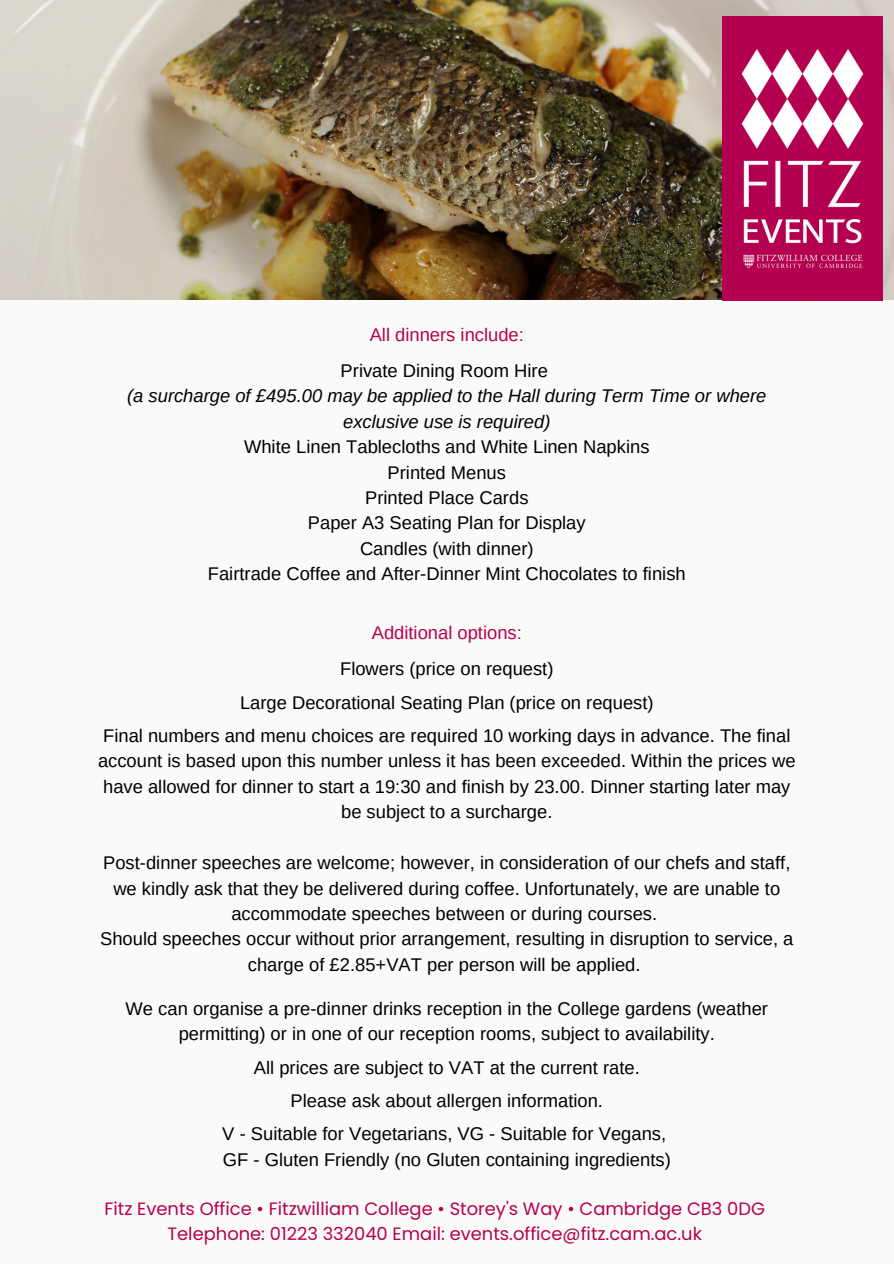
<style>
.page{position:relative;width:894px;height:1264px;background:#fff}
.page>*{position:absolute;margin:0;border:0;box-sizing:border-box;transform-origin:0 0}
.t1{font:18.45px/25.3px "Arimo";color:#000}
.t2{font:18.3px/25.3px "Arimo";color:#000;text-align:center}
.t3{font:18.3px "Arimo";color:#b70050}
.t4{font:17.85px/24.8px "Poppins";color:#b70050;text-align:center}
.s1{font-style:italic}
</style>
<div class="page">
<div style="left:0;top:0;width:893px;height:1263px;background:#fafaf8"></div>
<img style="left:0;top:0;width:893px;height:300px">
<img style="left:722px;top:17px;width:159px;height:283px">
<p class="t3" style="left:369px;top:324px;width:156px">All dinners include:</p>
<p class="t2" style="left:127px;top:358px;width:640px">Private Dining Room Hire<br><span class="s1">(a surcharge of £495.00 may be applied to the Hall during Term Time or where exclusive use is required)<br></span>White Linen Tablecloths and White Linen Napkins<br>Printed Menus<br>Printed Place Cards<br>Paper A3 Seating Plan for Display<br>Candles (with dinner)<br>Fairtrade Coffee and After-Dinner Mint Chocolates to finish</p>
<h1 class="t3" style="left:371px;top:622px;width:152px">Additional options:</h1>
<h1 class="t2" style="left:340px;top:656px;width:215px">Flowers (price on request)</h1>
<h1 class="t2" style="left:240px;top:689px;width:415px">Large Decorational Seating Plan (price on request)</h1>
<h1 class="t2" style="left:98px;top:723px;width:698px">Final numbers and menu choices are required 10 working days in advance. The final account is based upon this number unless it has been exceeded. Within the prices we have allowed for dinner to start a 19:30 and finish by 23.00. Dinner starting later may be subject to a surcharge.</h1>
<h1 class="t2" style="left:100px;top:850px;width:694px">Post-dinner speeches are welcome; however, in consideration of our chefs and staff, we kindly ask that they be delivered during coffee. Unfortunately, we are unable to accommodate speeches between or during courses.<br>Should speeches occur without prior arrangement, resulting in disruption to service, a charge of £2.85+VAT per person will be applied.</h1>
<h1 class="t2" style="left:126px;top:995px;width:643px">We can organise a pre-dinner drinks reception in the College gardens (weather permitting) or in one of our reception rooms, subject to availability.</h1>
<h1 class="t2" style="left:254px;top:1054px;width:387px">All prices are subject to VAT at the current rate.</h1>
<h1 class="t2" style="left:290px;top:1087px;width:314px">Please ask about allergen information.</h1>
<h1 class="t1" style="left:222px;top:1121px;width:450px">V - Suitable for Vegetarians, VG - Suitable for Vegans,<br>GF - Gluten Friendly (no Gluten containing ingredients)</h1>
<h1 class="t4" style="left:104px;top:1196px;width:662px">Fitz Events Office • Fitzwilliam College • Storey's Way • Cambridge CB3 0DG<br>Telephone: 01223 332040 Email: events.office@fitz.cam.ac.uk</h1>
</div>
